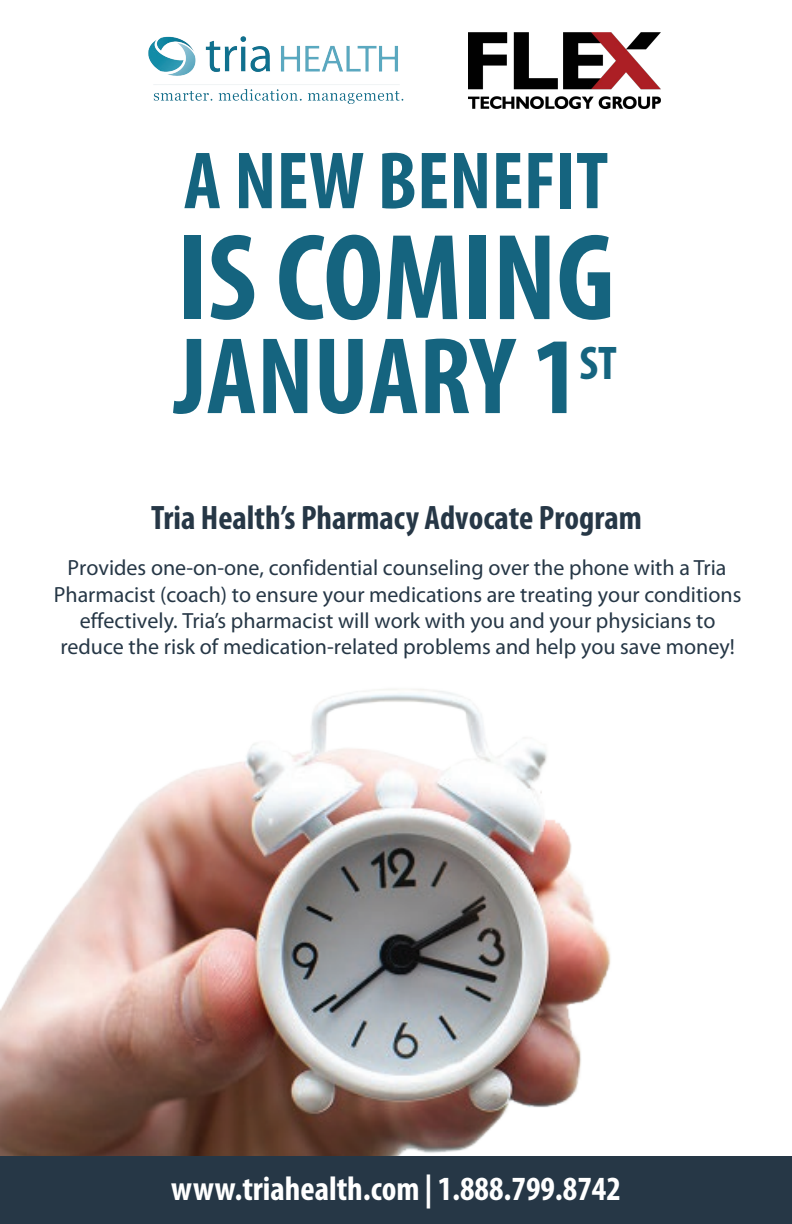
<style>
.page{position:relative;width:792px;height:1224px;background:#fff}
.page>*{position:absolute;margin:0;border:0;box-sizing:border-box;transform-origin:0 0}
.t1{font:700 condensed 123.8px "Myriad Pro";color:#15647f}
.t2{font:700 condensed 110px "Myriad Pro";color:#15647f}
.t3{font:700 condensed 81.8px "Myriad Pro";color:#15647f}
.t4{font:700 condensed 47.5px "Myriad Pro";color:#15647f}
.t5{font:700 condensed 34px "Myriad Pro";color:#263746}
.t6{font:700 condensed 34px "Myriad Pro";color:#fff}
.t7{font:22px/26.4px "Myriad Pro";color:#263746;text-align:center}
</style>
<div class="page">
<img style="left:0;top:689px;width:611px;height:467px">
<img style="left:148px;top:36px;width:256px;height:68px">
<div style="left:0;top:1156px;width:792px;height:68px;background:#263746"></div>
<img style="left:468px;top:32px;width:192px;height:77px">
<h3 class="t3" style="left:184px;top:130px;width:426px">A NEW BENEFIT</h3>
<h1 class="t1" style="left:177px;top:201px;width:440px">IS COMING</h1>
<h2 class="t2" style="left:174px;top:308px;width:407px">JANUARY 1</h2>
<h3 class="t4" style="left:579px;top:333px;width:39px">ST</h3>
<h3 class="t5" style="left:151px;top:496px;width:492px">Tria Health’s Pharmacy Advocate Program</h3>
<p class="t7" style="left:54px;top:554px;width:689px">Provides one-on-one, confidential counseling over the phone with a Tria Pharmacist (coach) to ensure your medications are treating your conditions effectively. Tria’s pharmacist will work with you and your physicians to reduce the risk of medication-related problems and help you save money!</p>
<h3 class="t6" style="left:171px;top:1168px;width:451px">www.triahealth.com | 1.888.799.8742</h3>
</div>
